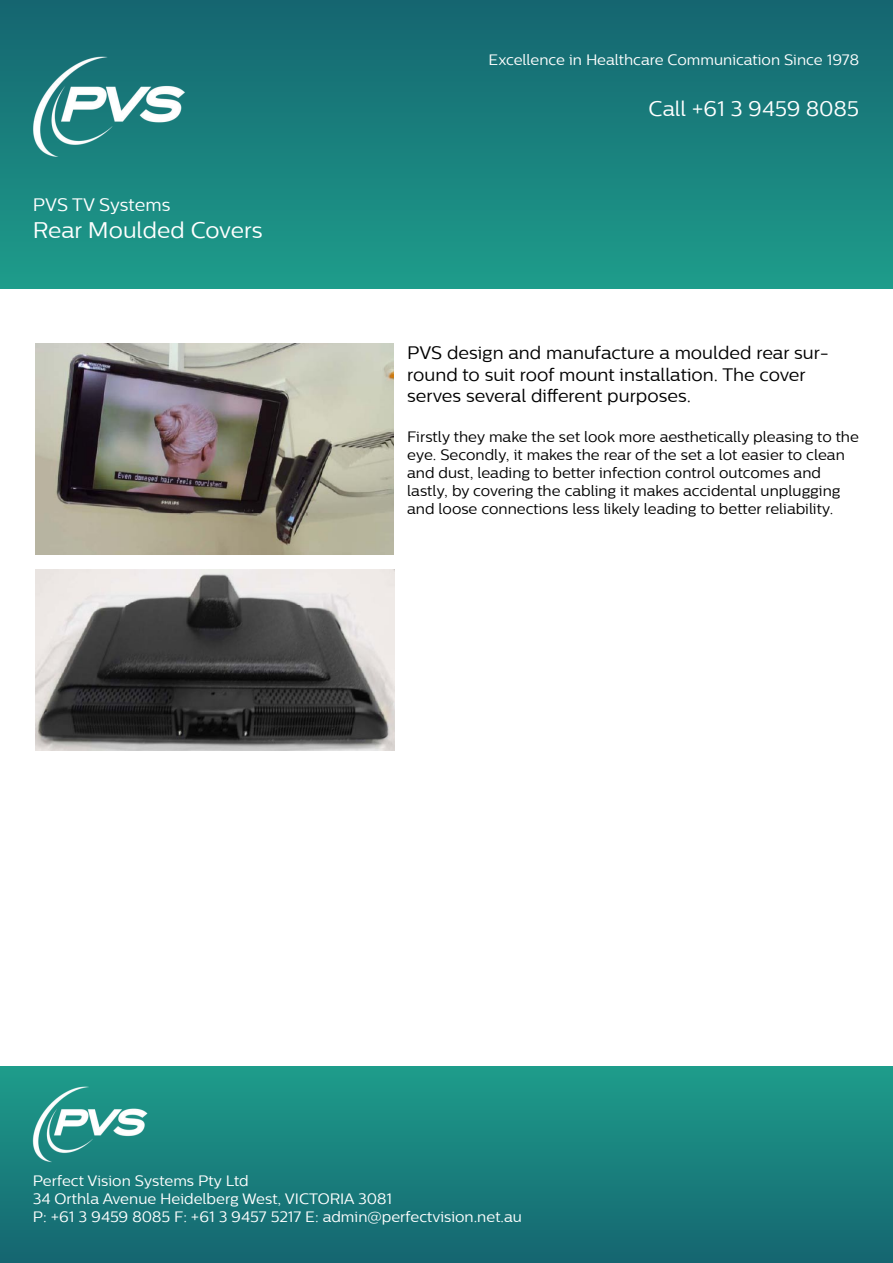
<style>
.page{position:relative;width:893px;height:1263px;background:#fff}
.page>*{position:absolute;margin:0;border:0;box-sizing:border-box;transform-origin:0 0}
.t1{font:22.5px "Centrale Sans";color:#fff}
.t2{font:21px "Centrale Sans";color:#fff}
.t3{font:18px/21.6px "Centrale Sans";color:#000}
.t4{font:18px "Centrale Sans";letter-spacing:-.005em;color:#fff}
.t5{font:15px/18px "Centrale Sans";color:#000}
.t6{font:15px/18px "Centrale Sans";color:#fff}
</style>
<div class="page">
<div style="left:0;top:0;width:893px;height:288px;background:linear-gradient(to bottom,#156570,#1e9c8b)"></div>
<img style="left:33px;top:53px;width:161px;height:111px">
<div style="left:0;top:1066px;width:893px;height:197px;background:linear-gradient(to bottom,#1e9d8b,#156570)"></div>
<img style="left:33px;top:1084px;width:121px;height:84px">
<img style="left:36px;top:344px;width:357px;height:211px">
<img style="left:36px;top:569px;width:358px;height:181px">
<p class="t4" style="left:33px;top:194px;width:139px">PVS TV Systems</p>
<h1 class="t1" style="left:33px;top:217px;width:231px">Rear Moulded Covers</h1>
<p class="t6" style="left:489px;top:51px;width:372px">Excellence in Healthcare Communication Since 1978</p>
<h2 class="t2" style="left:649px;top:96px;width:212px">Call +61 3 9459 8085</h2>
<p class="t3" style="left:407px;top:342px;width:423px">PVS design and manufacture a moulded rear sur&shy;round to suit roof mount installation. The cover serves several different purposes.</p>
<p class="t5" style="left:407px;top:427px;width:453px">Firstly they make the set look more aesthetically pleasing to the eye. Secondly, it makes the rear of the set a lot easier to clean and dust, leading to better infection control outcomes and lastly, by covering the cabling it makes accidental unplugging and loose connections less likely leading to better reliability.</p>
<p class="t6" style="left:33px;top:1172px;width:490px">Perfect Vision Systems Pty Ltd<br>34 Orthla Avenue Heidelberg West, VICTORIA 3081<br>P: +61 3 9459 8085 F: +61 3 9457 5217 E: admin@perfectvision.net.au</p>
</div>
